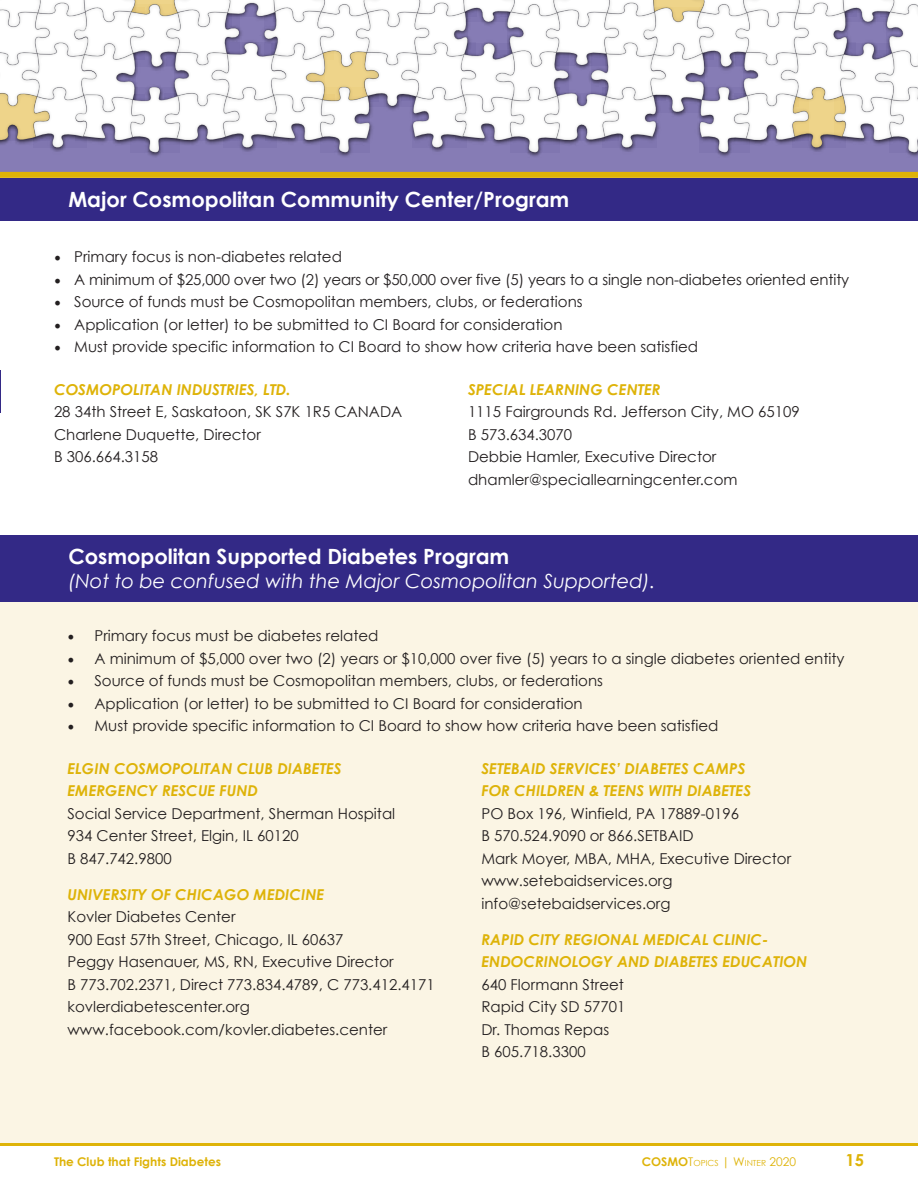
<style>
.page{position:relative;width:918px;height:1188px;background:#fff}
.page>*{position:absolute;margin:0;border:0;box-sizing:border-box;transform-origin:0 0}
.t1{font:700 21px "Century Gothic";color:#fff}
.t2{font:italic 19.5px "Century Gothic";color:#fff}
.t3{font:700 16.5px "Century Gothic";color:#deb308}
.t4{font:15px/22.5px "Century Gothic";color:#231f20}
.t5{font:italic 700 15px/22.5px "Century Gothic";color:#deb308}
.t6{font:700 12px "Century Gothic";color:#deb308}
.t7{font:8.4px "Century Gothic";color:#deb308}
.s1{font-family:"Minion Pro";font-size:18px}
.s2{font-weight:700;font-style:italic;color:#deb308}
.s3{font-weight:400;font-style:normal;color:#231f20}
.s4{font-weight:700;font-size:12px}
.s5{font-size:12px}
</style>
<div class="page">
<div style="left:0;top:0;width:918px;height:174px;background:#867cb5"></div>
<svg style="left:0;top:0;width:918px;height:154px;background:#d9d6df"></svg>
<hr style="left:0;top:371px;width:1px;height:42px;background:#332986">
<hr style="left:0;top:1143px;width:918px;height:3px;background:#deb308">
<div style="left:0;top:172px;width:918px;height:6px;background:#deb308"></div>
<div style="left:0;top:600px;width:918px;height:543px;background:#fbf5e4"></div>
<div style="left:1px;top:535px;width:917px;height:66px;background:#332986"></div>
<div style="left:1px;top:178px;width:917px;height:43px;background:#332986"></div>
<p class="t1" style="left:68px;top:186px;width:503px">Major Cosmopolitan Community Center/Program</p>
<p class="t4" style="left:54px;top:245px;width:289px"><span class="s1">•</span> Primary focus is non-diabetes related</p>
<p class="t4" style="left:54px;top:268px;width:797px"><span class="s1">•</span> A minimum of $25,000 over two (2) years or $50,000 over five (5) years to a single non-diabetes oriented entity</p>
<p class="t4" style="left:54px;top:290px;width:530px"><span class="s1">•</span> Source of funds must be Cosmopolitan members, clubs, or federations</p>
<p class="t4" style="left:54px;top:313px;width:510px"><span class="s1">•</span> Application (or letter) to be submitted to CI Board for consideration</p>
<p class="t4" style="left:54px;top:335px;width:646px"><span class="s1">•</span> Must provide specific information to CI Board to show how criteria have been satisfied</p>
<p class="t4" style="left:54px;top:378px;width:350px"><span class="s2">COSMOPOLITAN INDUSTRIES, LTD.<br></span>28 34th Street E, Saskatoon, SK S7K 1R5 CANADA<br>Charlene Duquette, Director<br>B 306.664.3158</p>
<p class="t4" style="left:468px;top:378px;width:333px"><span class="s2">SPECIAL LEARNING CENTER<br></span>1115 Fairgrounds Rd. Jefferson City, MO 65109<br>B 573.634.3070<br>Debbie Hamler, Executive Director dhamler@speciallearningcenter.com</p>
<p class="t1" style="left:68px;top:543px;width:442px">Cosmopolitan Supported Diabetes Program</p>
<p class="t2" style="left:68px;top:569px;width:589px">(Not to be confused with the Major Cosmopolitan Supported).</p>
<p class="t4" style="left:68px;top:624px;width:312px"><span class="s1">•</span> Primary focus must be diabetes related</p>
<p class="t4" style="left:68px;top:647px;width:779px"><span class="s1">•</span> A minimum of $5,000 over two (2) years or $10,000 over five (5) years to a single diabetes oriented entity</p>
<p class="t4" style="left:68px;top:669px;width:537px"><span class="s1">•</span> Source of funds must be Cosmopolitan members, clubs, or federations</p>
<p class="t4" style="left:68px;top:692px;width:517px"><span class="s1">•</span> Application (or letter) to be submitted to CI Board for consideration</p>
<p class="t4" style="left:68px;top:714px;width:652px"><span class="s1">•</span> Must provide specific information to CI Board to show how criteria have been satisfied</p>
<p class="t4" style="left:68px;top:757px;width:329px"><span class="s2">ELGIN COSMOPOLITAN CLUB DIABETES<br>EMERGENCY RESCUE FUND<br></span>Social Service Department, Sherman Hospital<br>934 Center Street, Elgin, IL 60120<br>B 847.742.9800</p>
<p class="t4" style="left:68px;top:883px;width:369px"><span class="s2">UNIVERSITY OF CHICAGO MEDICINE<br></span>Kovler Diabetes Center<br>900 East 57th Street, Chicago, IL 60637<br>Peggy Hasenauer, MS, RN, Executive Director<br>B 773.702.2371, Direct 773.834.4789, C 773.412.4171 kovlerdiabetescenter.org www.facebook.com/kovler.diabetes.center</p>
<p class="t4" style="left:482px;top:757px;width:311px"><span class="s2">SETEBAID SERVICES’ DIABETES CAMPS<br>FOR CHILDREN &amp; TEENS WITH DIABETES<br></span>PO Box 196, Winfield, PA 17889-0196<br>B 570.524.9090 or 866.SETBAID<br>Mark Moyer, MBA, MHA, Executive Director www.setebaidservices.org info@setebaidservices.org</p>
<p class="t5" style="left:482px;top:928px;width:327px">RAPID CITY REGIONAL MEDICAL CLINIC-<br>ENDOCRINOLOGY AND DIABETES EDUCATION<br><span class="s3">640 Flormann Street<br>Rapid City SD 57701<br>Dr. Thomas Repas<br>B 605.718.3300</span></p>
<p class="t6" style="left:54px;top:1154px;width:169px">The Club that Fights Diabetes</p>
<p class="t7" style="left:642px;top:1158px;width:156px"><span class="s4">COSMO</span><span class="s5">T</span>OPICS <span class="s5">| W</span>INTER <span class="s5">2020</span></p>
<p class="t3" style="left:846px;top:1149px;width:20px">15</p>
</div>
